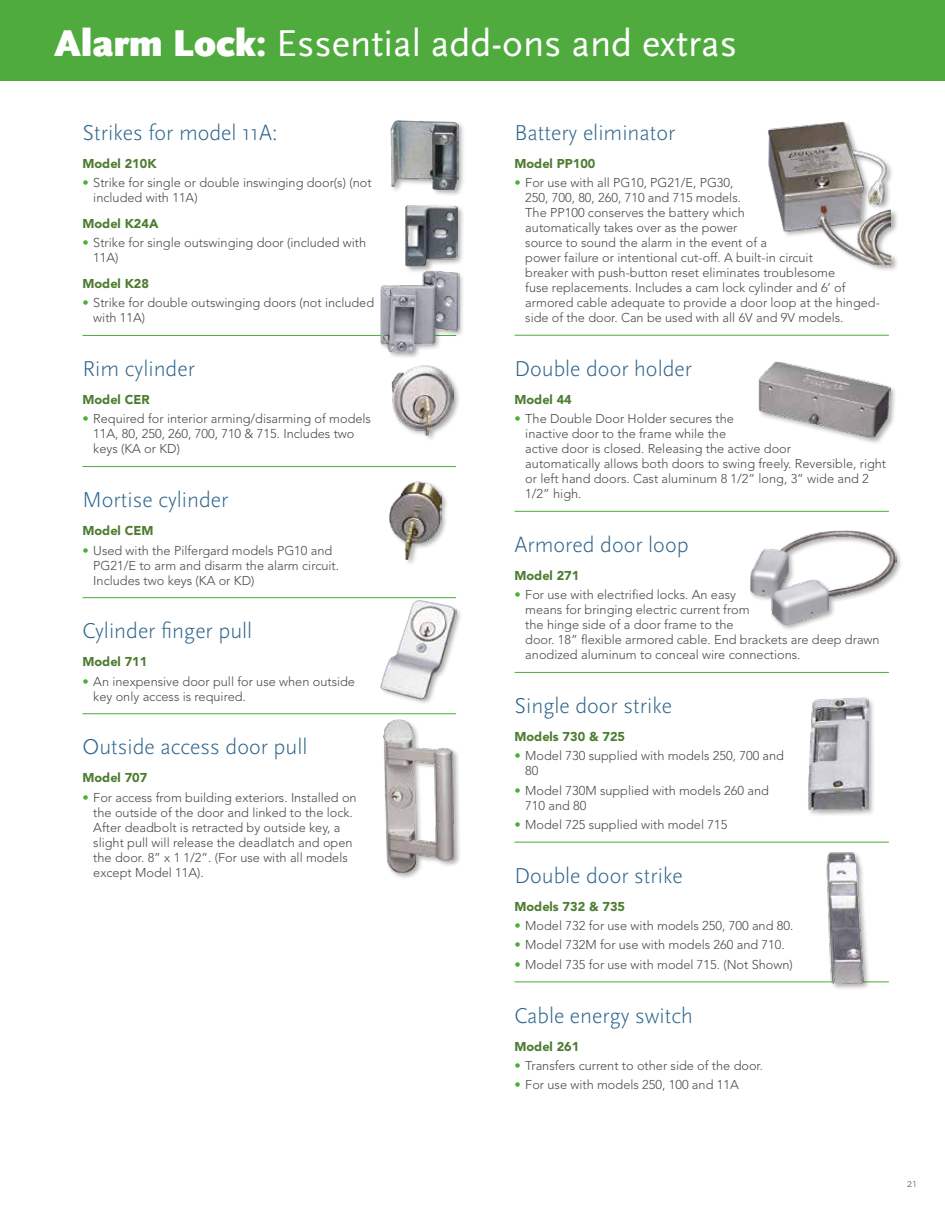
<style>
.page{position:relative;width:945px;height:1215px;background:#fff}
.page>*{position:absolute;margin:0;border:0;box-sizing:border-box;transform-origin:0 0}
.t1{font:39px "Scala Sans";color:#fff}
.t2{font:300 22.5px "Scala Sans";color:#2c638b}
.t3{font:300 12.75px/15px "Avenir";color:#4a4b4b}
.t4{font:900 12.75px "Avenir";color:#4c7c31}
.t5{font:300 12px "Scala Sans";color:#2c638b}
.s1{font-weight:900}
.s2{color:#4fab3d}
</style>
<div class="page">
<hr style="left:82px;top:335px;width:374px;height:1px;background:#4fab3d">
<hr style="left:82px;top:466px;width:374px;height:1px;background:#4fab3d">
<hr style="left:82px;top:597px;width:374px;height:1px;background:#4fab3d">
<hr style="left:82px;top:714px;width:374px;height:1px;background:#4fab3d">
<hr style="left:514px;top:335px;width:375px;height:1px;background:#4fab3d">
<hr style="left:514px;top:511px;width:375px;height:1px;background:#4fab3d">
<hr style="left:514px;top:672px;width:375px;height:1px;background:#4fab3d">
<hr style="left:514px;top:842px;width:375px;height:1px;background:#4fab3d">
<hr style="left:514px;top:982px;width:375px;height:1px;background:#4fab3d">
<div style="left:0;top:0;width:945px;height:81px;background:#4fab3d"></div>
<div style="left:388px;top:480px;width:60px;height:86px;background:#1c1c1a;opacity:.35"></div>
<img style="left:389px;top:481px;width:53px;height:78px">
<div style="left:380px;top:600px;width:83px;height:106px;background:#1c1c1a;opacity:.35"></div>
<img style="left:380px;top:600px;width:77px;height:99px">
<div style="left:391px;top:364px;width:69px;height:78px;background:#1c1c1a;opacity:.35"></div>
<img style="left:391px;top:365px;width:63px;height:70px">
<div style="left:382px;top:719px;width:79px;height:161px;background:#1c1c1a;opacity:.35"></div>
<img style="left:382px;top:719px;width:76px;height:155px">
<div style="left:405px;top:204px;width:59px;height:69px;background:#1c1c1a;opacity:.35"></div>
<img style="left:405px;top:205px;width:53px;height:62px">
<div style="left:389px;top:119px;width:76px;height:78px;background:#1c1c1a;opacity:.35"></div>
<img style="left:389px;top:120px;width:70px;height:69px">
<div style="left:380px;top:270px;width:85px;height:90px;background:#1c1c1a;opacity:.35"></div>
<img style="left:380px;top:271px;width:79px;height:81px">
<div style="left:758px;top:361px;width:139px;height:84px;background:#1c1c1a;opacity:.35"></div>
<img style="left:758px;top:361px;width:133px;height:77px">
<div style="left:807px;top:696px;width:68px;height:121px;background:#1c1c1a;opacity:.35"></div>
<img style="left:807px;top:697px;width:61px;height:114px">
<div style="left:826px;top:852px;width:45px;height:138px;background:#1c1c1a;opacity:.35"></div>
<img style="left:824px;top:852px;width:43px;height:132px">
<div style="left:767px;top:120px;width:132px;height:152px;background:#1c1c1a;opacity:.35"></div>
<img style="left:767px;top:120px;width:124px;height:145px">
<div style="left:749px;top:530px;width:154px;height:102px;background:#1c1c1a;opacity:.35"></div>
<img style="left:750px;top:530px;width:147px;height:95px">
<p class="t1" style="left:54px;top:22px;width:685px"><span class="s1">Alarm Lock:</span> Essential add-ons and extras</p>
<p class="t2" style="left:82px;top:120px;width:196px">Strikes for model 11A:</p>
<p class="t4" style="left:82px;top:156px;width:76px">Model 210K</p>
<p class="t3" style="left:93px;top:175px;width:280px;text-indent:-11px"><span class="s2">•</span> Strike for single or double inswinging door(s) (not included with 11A)</p>
<p class="t4" style="left:82px;top:216px;width:78px">Model K24A</p>
<p class="t3" style="left:93px;top:235px;width:275px;text-indent:-11px"><span class="s2">•</span> Strike for single outswinging door (included with<br>11A)</p>
<p class="t4" style="left:82px;top:276px;width:68px">Model K28</p>
<p class="t3" style="left:93px;top:295px;width:282px;text-indent:-11px"><span class="s2">•</span> Strike for double outswinging doors (not included with 11A)</p>
<p class="t2" style="left:82px;top:357px;width:114px">Rim cylinder</p>
<p class="t4" style="left:82px;top:392px;width:69px">Model CER</p>
<p class="t3" style="left:93px;top:412px;width:279px;text-indent:-11px"><span class="s2">•</span> Required for interior arming/disarming of models<br>11A, 80, 250, 260, 700, 710 &amp; 715. Includes two keys (KA or KD)</p>
<p class="t2" style="left:82px;top:488px;width:147px">Mortise cylinder</p>
<p class="t4" style="left:82px;top:523px;width:73px">Model CEM</p>
<p class="t3" style="left:93px;top:543px;width:247px;text-indent:-11px"><span class="s2">•</span> Used with the Pilfergard models PG10 and<br>PG21/E to arm and disarm the alarm circuit.<br>Includes two keys (KA or KD)</p>
<p class="t2" style="left:82px;top:619px;width:171px">Cylinder finger pull</p>
<p class="t4" style="left:82px;top:654px;width:66px">Model 711</p>
<p class="t3" style="left:93px;top:674px;width:263px;text-indent:-11px"><span class="s2">•</span> An inexpensive door pull for use when outside key only access is required.</p>
<p class="t2" style="left:82px;top:735px;width:227px">Outside access door pull</p>
<p class="t4" style="left:82px;top:770px;width:66px">Model 707</p>
<p class="t3" style="left:93px;top:790px;width:265px;text-indent:-11px"><span class="s2">•</span> For access from building exteriors. Installed on the outside of the door and linked to the lock.<br>After deadbolt is retracted by outside key, a slight pull will release the deadlatch and open the door. 8” x 1 1/2”. (For use with all models except Model 11A).</p>
<p class="t2" style="left:514px;top:120px;width:163px">Battery eliminator</p>
<p class="t4" style="left:514px;top:156px;width:82px">Model PP100</p>
<p class="t3" style="left:525px;top:175px;width:356px;text-indent:-11px"><span class="s2">•</span> For use with all PG10, PG21/E, PG30,<br>250, 700, 80, 260, 710 and 715 models.<br>The PP100 conserves the battery which<br>automatically takes over as the power<br>source to sound the alarm in the event of a<br>power failure or intentional cut-off. A built-in circuit<br>breaker with push-button reset eliminates troublesome<br>fuse replacements. Includes a cam lock cylinder and 6’ of armored cable adequate to provide a door loop at the hinged&shy;side of the door. Can be used with all 6V and 9V models.</p>
<p class="t2" style="left:514px;top:356px;width:179px">Double door holder</p>
<p class="t4" style="left:514px;top:392px;width:59px">Model 44</p>
<p class="t3" style="left:525px;top:411px;width:362px;text-indent:-11px"><span class="s2">•</span> The Double Door Holder secures the<br>inactive door to the frame while the<br>active door is closed. Releasing the active door<br>automatically allows both doors to swing freely. Reversible, right or left hand doors. Cast aluminum 8 1/2” long, 3” wide and 2<br>1/2” high.</p>
<p class="t2" style="left:514px;top:532px;width:176px">Armored door loop</p>
<p class="t4" style="left:514px;top:568px;width:66px">Model 271</p>
<p class="t3" style="left:525px;top:587px;width:356px;text-indent:-11px"><span class="s2">•</span> For use with electrified locks. An easy<br>means for bringing electric current from<br>the hinge side of a door frame to the<br>door. 18” flexible armored cable. End brackets are deep drawn anodized aluminum to conceal wire connections.</p>
<p class="t2" style="left:514px;top:694px;width:159px">Single door strike</p>
<p class="t4" style="left:514px;top:729px;width:112px">Models 730 &amp; 725</p>
<p class="t3" style="left:525px;top:748px;width:260px;text-indent:-11px"><span class="s2">•</span> Model 730 supplied with models 250, 700 and<br>80</p>
<p class="t3" style="left:525px;top:783px;width:245px;text-indent:-11px"><span class="s2">•</span> Model 730M supplied with models 260 and<br>710 and 80</p>
<p class="t3" style="left:514px;top:817px;width:214px"><span class="s2">•</span> Model 725 supplied with model 715</p>
<p class="t2" style="left:514px;top:863px;width:170px">Double door strike</p>
<p class="t4" style="left:514px;top:899px;width:112px">Models 732 &amp; 735</p>
<p class="t3" style="left:514px;top:918px;width:280px"><span class="s2">•</span> Model 732 for use with models 250, 700 and 80.</p>
<p class="t3" style="left:514px;top:938px;width:272px"><span class="s2">•</span> Model 732M for use with models 260 and 710.</p>
<p class="t3" style="left:514px;top:957px;width:280px"><span class="s2">•</span> Model 735 for use with model 715. (Not Shown)</p>
<p class="t2" style="left:514px;top:1003px;width:180px">Cable energy switch</p>
<p class="t4" style="left:514px;top:1038px;width:66px">Model 261</p>
<p class="t3" style="left:514px;top:1058px;width:250px"><span class="s2">•</span> Transfers current to other side of the door.</p>
<p class="t3" style="left:514px;top:1077px;width:226px"><span class="s2">•</span> For use with models 250, 100 and 11A</p>
<p class="t5" style="left:907px;top:1176px;width:12px">21</p>
</div>
